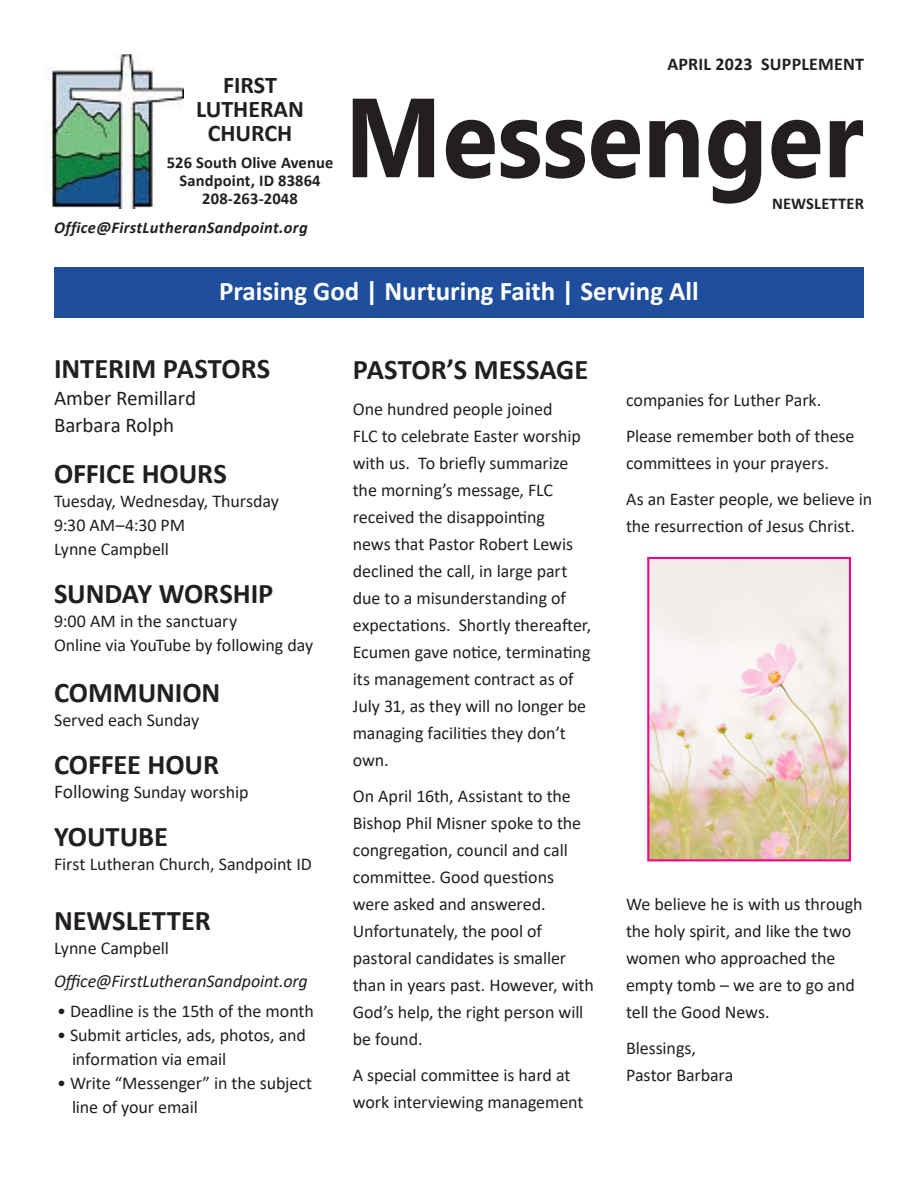
<style>
.page{position:relative;width:918px;height:1188px;background:#fff}
.page>*{position:absolute;margin:0;border:0;box-sizing:border-box;transform-origin:0 0}
.t1{font:700 112.2px "Ebrima";color:#231f20;scale:.91 1}
.TITLE_1{font:700 28.5px "Calibri";letter-spacing:-.005em;color:#231f20}
.t2{font:700 27px "Calibri";color:#fff}
.Title_2{font:700 24px "Calibri";color:#231f20}
.Copy{font:21px/27px "Calibri";letter-spacing:-.01em;color:#231f20}
.Copy-2{font:18px/27px "Calibri";letter-spacing:-.005em;color:#231f20}
.TITLE_1-2{font:18px/24px "Calibri";letter-spacing:-.005em;color:#231f20}
.TITLE_1-3{font:italic 18px "Calibri";letter-spacing:-.005em;color:#231f20}
.Title_2-2{font:700 18px "Calibri";letter-spacing:.01em;color:#231f20}
.Title_2-3{font:700 16.5px "Calibri";letter-spacing:.01em;color:#231f20}
.Title_2-4{font:italic 700 16.5px "Calibri";letter-spacing:.02em;color:#231f20}
.s1{font-size:19.5px}
</style>
<div class="page">
<div style="left:54px;top:268px;width:810px;height:50px;background:#1e4e9c"></div>
<svg style="left:647px;top:557px;width:204px;height:304px"></svg>
<div style="left:649px;top:558px;width:201px;height:302px;border:1px solid #ed028c"></div>
<img style="left:45px;top:54px;width:138px;height:155px">
<p class="Title_2" style="left:223px;top:68px;width:55px">FIRST</p>
<p class="Title_2" style="left:196px;top:92px;width:109px">LUTHERAN</p>
<p class="Title_2" style="left:208px;top:116px;width:86px">CHURCH</p>
<p class="Title_2-3" style="left:167px;top:151px;width:168px">526 South Olive Avenue</p>
<p class="Title_2-3" style="left:179px;top:169px;width:143px">Sandpoint, ID 83864</p>
<p class="Title_2-3" style="left:202px;top:187px;width:97px">208-263-2048</p>
<p class="Title_2-4" style="left:54px;top:216px;width:255px">Office@FirstLutheranSandpoint.org</p>
<p class="Title_2-2" style="left:667px;top:51px;width:198px">APRIL 2023 SUPPLEMENT</p>
<p class="t1" style="left:345px;top:49px;width:572px">Messenger</p>
<p class="Title_2-3" style="left:772px;top:192px;width:93px">NEWSLETTER</p>
<p class="t2" style="left:219px;top:272px;width:481px">Praising God | Nurturing Faith | Serving All</p>
<p class="TITLE_1" style="left:54px;top:348px;width:218px">INTERIM PASTORS</p>
<p class="Copy" style="left:54px;top:384px;width:144px">Amber Remillard<br>Barbara Rolph</p>
<p class="TITLE_1" style="left:54px;top:453px;width:174px">OFFICE HOURS</p>
<p class="TITLE_1-2" style="left:54px;top:488px;width:227px">Tuesday, Wednesday, Thursday<br>9:30 AM–4:30 PM<br>Lynne Campbell</p>
<p class="TITLE_1" style="left:54px;top:573px;width:221px">SUNDAY WORSHIP</p>
<p class="TITLE_1-2" style="left:54px;top:608px;width:261px">9:00 AM in the sanctuary<br>Online via YouTube by following day</p>
<p class="TITLE_1" style="left:54px;top:672px;width:168px">COMMUNION</p>
<p class="TITLE_1-2" style="left:54px;top:707px;width:147px">Served each Sunday</p>
<p class="TITLE_1" style="left:54px;top:744px;width:167px">COFFEE HOUR</p>
<p class="TITLE_1-2" style="left:54px;top:779px;width:196px"><span class="s1">Following</span> Sunday worship</p>
<p class="TITLE_1" style="left:54px;top:816px;width:116px">YOUTUBE</p>
<p class="TITLE_1-2" style="left:54px;top:851px;width:259px">First Lutheran Church, Sandpoint ID</p>
<p class="TITLE_1" style="left:54px;top:900px;width:158px">NEWSLETTER</p>
<p class="TITLE_1-2" style="left:54px;top:935px;width:116px">Lynne Campbell</p>
<p class="TITLE_1-3" style="left:54px;top:968px;width:255px">Office@FirstLutheranSandpoint.org</p>
<p class="TITLE_1-2" style="left:57px;top:998px;width:258px">• Deadline is the 15th of the month</p>
<p class="TITLE_1-2" style="left:72px;top:1022px;width:235px;text-indent:-15px">• Submit articles, ads, photos, and information via email</p>
<p class="TITLE_1-2" style="left:72px;top:1070px;width:242px;text-indent:-15px">• Write “Messenger” in the subject line of your email</p>
<p class="TITLE_1" style="left:353px;top:349px;width:237px">PASTOR’S MESSAGE</p>
<p class="Copy-2" style="left:353px;top:395px;width:240px">One hundred people joined<br>FLC to celebrate Easter worship with us. To briefly summarize the morning’s message, FLC received the disappointing<br>news that Pastor Robert Lewis declined the call, in large part due to a misunderstanding of expectations. Shortly thereafter,<br>Ecumen gave notice, terminating its management contract as of<br>July 31, as they will no longer be managing facilities they don’t own.</p>
<p class="Copy-2" style="left:353px;top:782px;width:243px">On April 16th, Assistant to the<br>Bishop Phil Misner spoke to the congregation, council and call committee. Good questions were asked and answered.<br>Unfortunately, the pool of pastoral candidates is smaller than in years past. However, with<br>God’s help, the right person will be found.</p>
<p class="Copy-2" style="left:353px;top:1061px;width:232px">A special committee is hard at work interviewing management</p>
<p class="Copy-2" style="left:626px;top:386px;width:197px">companies for Luther Park.</p>
<p class="Copy-2" style="left:626px;top:422px;width:230px">Please remember both of these committees in your prayers.</p>
<p class="Copy-2" style="left:626px;top:485px;width:248px">As an Easter people, we believe in the resurrection of Jesus Christ.</p>
<p class="Copy-2" style="left:626px;top:890px;width:238px">We believe he is with us through the holy spirit, and like the two women who approached the empty tomb – we are to go and tell the Good News.</p>
<p class="Copy-2" style="left:626px;top:1034px;width:71px">Blessings,</p>
<p class="Copy-2" style="left:626px;top:1061px;width:109px">Pastor Barbara</p>
</div>
